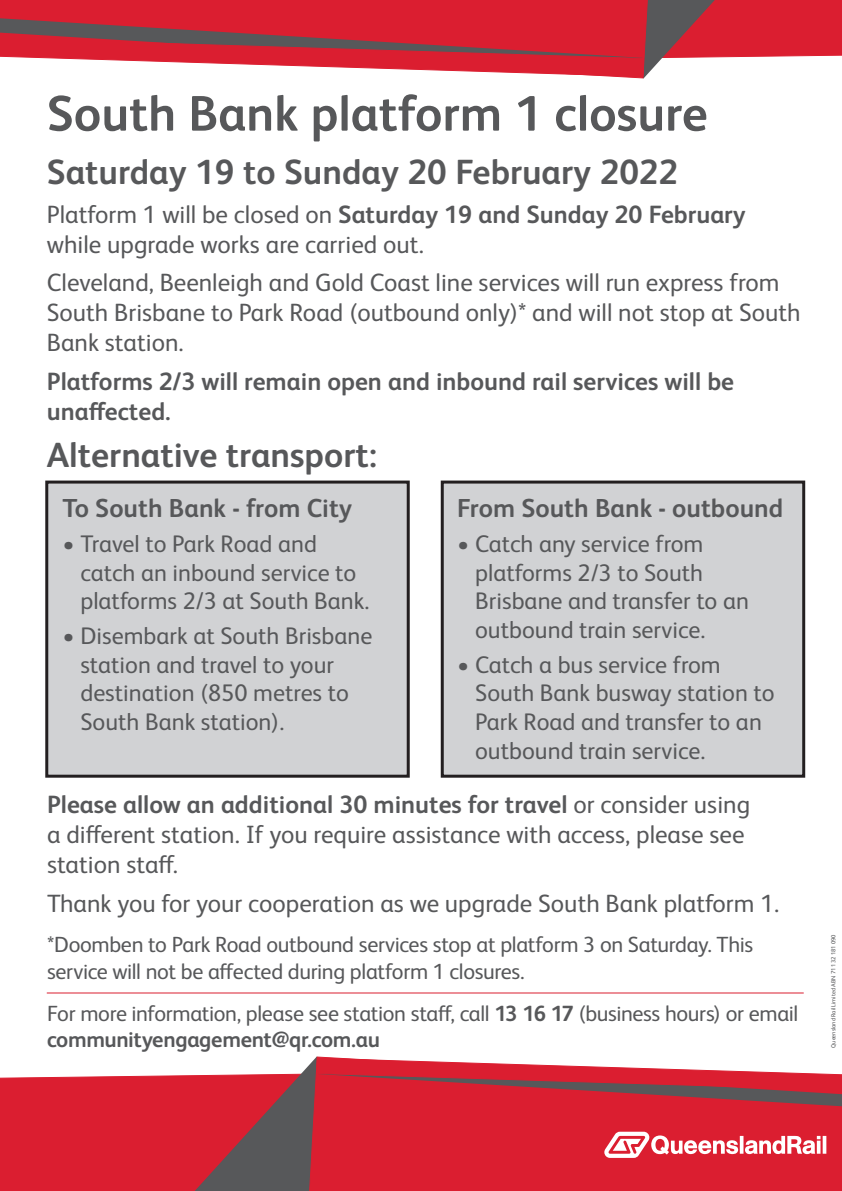
<style>
.page{position:relative;width:842px;height:1191px;background:#fff}
.page>*{position:absolute;margin:0;border:0;box-sizing:border-box;transform-origin:0 0}
.t1{font:700 50px "FS Albert Pro";color:#57585a}
.t2{font:700 35px "FS Albert Pro";color:#57585a}
.t3{font:700 26px "FS Albert Pro";color:#57585a}
.t4{font:25px/30px "FS Albert Pro";color:#57585a}
.t5{font:700 25px/30px "FS Albert Pro";color:#57585a}
.t6{font:24px/28.8px "FS Albert Pro";color:#57585a}
.t7{font:22px/26.4px "FS Albert Pro";letter-spacing:-.015em;color:#57585a}
.t8{font:6px "FS Albert Pro";letter-spacing:-.01em;color:#57585a}
.s1{font-weight:700}
</style>
<div class="page">
<div style="left:0;top:1075px;width:195px;height:116px;background:#db1e30"></div>
<svg style="left:195px;top:1056px;width:647px;height:135px;background:#cd3e4c"></svg>
<svg style="left:0;top:0;width:842px;height:79px"></svg>
<hr style="left:47px;top:992px;width:757px;height:1px;background:#db1e30">
<div style="left:47px;top:482px;width:361px;height:294px;background:#d1d2d4"></div>
<div style="left:45px;top:480px;width:365px;height:297px;border:3px solid #231f20"></div>
<div style="left:442px;top:482px;width:362px;height:294px;background:#d1d2d4"></div>
<div style="left:441px;top:480px;width:364px;height:297px;border:3px solid #231f20"></div>
<h1 class="t1" style="left:47px;top:78px;width:662px">South Bank platform 1 closure</h1>
<h2 class="t2" style="left:47px;top:147px;width:633px">Saturday 19 to Sunday 20 February 2022</h2>
<p class="t4" style="left:47px;top:197px;width:700px">Platform 1 will be closed on <span class="s1">Saturday 19 and Sunday 20 February </span>while upgrade works are carried out.</p>
<p class="t4" style="left:47px;top:266px;width:755px">Cleveland, Beenleigh and Gold Coast line services will run express from<br>South Brisbane to Park Road (outbound only)* and will not stop at South<br>Bank station.</p>
<p class="t5" style="left:47px;top:365px;width:689px">Platforms 2/3 will remain open and inbound rail services will be unaffected.</p>
<h2 class="t2" style="left:47px;top:430px;width:332px">Alternative transport:</h2>
<p class="t3" style="left:62px;top:490px;width:291px">To South Bank - from City</p>
<p class="t6" style="left:80px;top:527px;width:291px;text-indent:-18px">• Travel to Park Road and catch an inbound service to platforms 2/3 at South Bank.</p>
<p class="t6" style="left:80px;top:619px;width:294px;text-indent:-18px">• Disembark at South Brisbane station and travel to your destination (850 metres to<br>South Bank station).</p>
<p class="t3" style="left:457px;top:490px;width:328px">From South Bank - outbound</p>
<p class="t6" style="left:475px;top:527px;width:275px;text-indent:-18px">• Catch any service from platforms 2/3 to South<br>Brisbane and transfer to an outbound train service.</p>
<p class="t6" style="left:475px;top:648px;width:301px;text-indent:-18px">• Catch a bus service from<br>South Bank busway station to<br>Park Road and transfer to an outbound train service.</p>
<p class="t4" style="left:47px;top:788px;width:705px"><span class="s1">Please allow an additional 30 minutes for travel</span> or consider using a different station. If you require assistance with access, please see station staff.</p>
<p class="t4" style="left:47px;top:886px;width:734px">Thank you for your cooperation as we upgrade South Bank platform 1.</p>
<p class="t7" style="left:47px;top:930px;width:708px">*Doomben to Park Road outbound services stop at platform 3 on Saturday. This service will not be affected during platform 1 closures.</p>
<p class="t7" style="left:47px;top:998px;width:753px">For more information, please see station staff, call <span class="s1">13 16 17</span> (business hours) or email <span class="s1">communityengagement@qr.com.au</span></p>
<p class="t8" style="left:829px;top:1047px;width:114px;rotate:-90deg">Queensland Rail Limited ABN 71 132 181 090</p>
</div>
